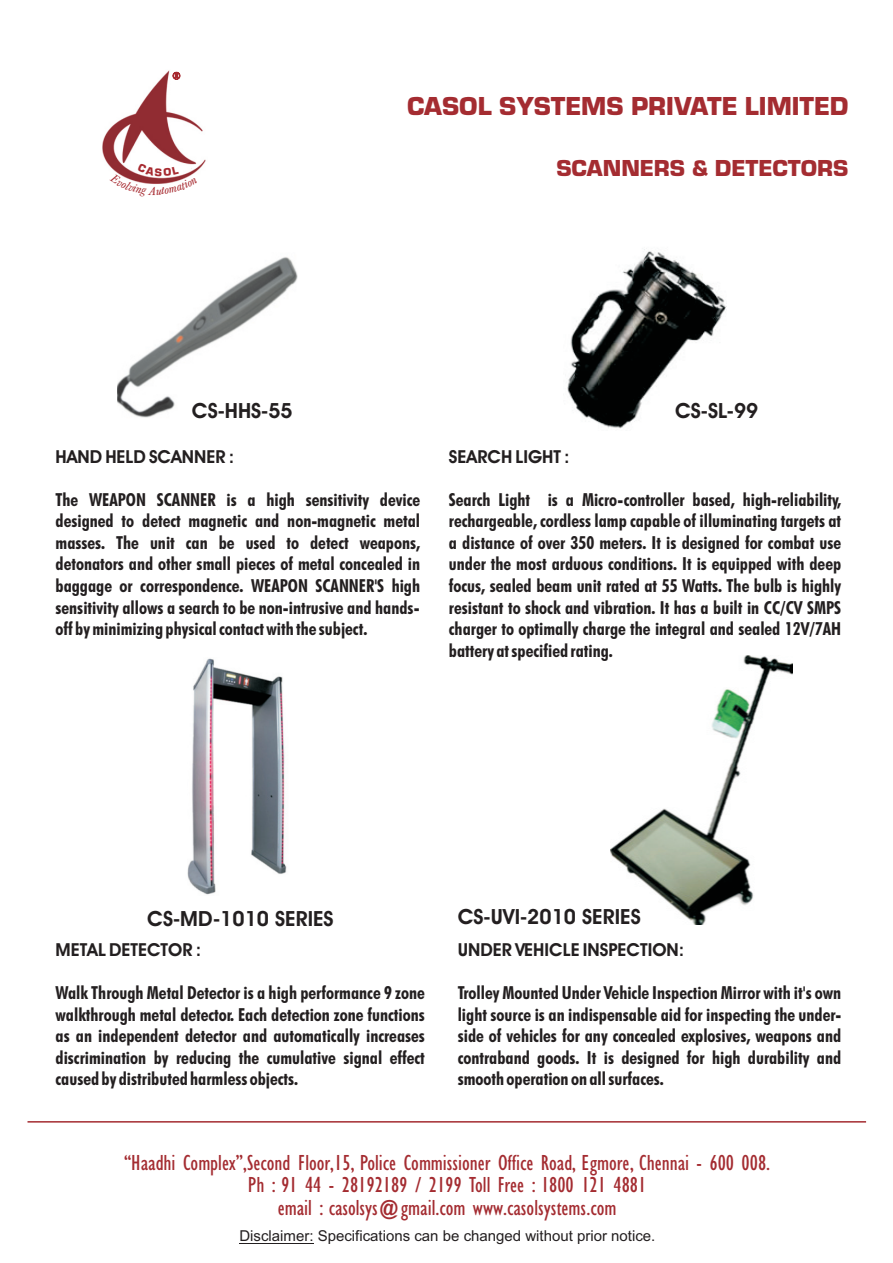
<style>
.page{position:relative;width:893px;height:1263px;background:#fff}
.page>*{position:absolute;margin:0;border:0;box-sizing:border-box;transform-origin:0 0}
.t1{font:27px "Eurostile Black DTC";color:#a42c31}
.t2{font:24px "Eurostile Black DTC";color:#a42c31}
.t3{font:condensed 22.5px/22.5px "Gill Sans";color:#a42c31;text-align:center}
.t4{font:700 21px "Avant Garde IT Cby BT";color:#231f20}
.t5{font:700 condensed 18px/21.6px "Futura BT";color:#231f20;text-align:justify}
.t6{font:700 18px "Avant Garde IT Cby BT";color:#231f20}
.t7{font:15px "Arial";color:#231f20}
.t8{font:italic 12px "Baskerville";color:#a72a30}
</style>
<div class="page">
<img style="left:610px;top:655px;width:183px;height:270px">
<img style="left:187px;top:658px;width:100px;height:237px">
<img style="left:102px;top:70px;width:104px;height:100px">
<svg style="left:173px;top:72px;width:7px;height:8px"></svg>
<hr style="left:28px;top:1121px;width:838px;height:1px;background:#a42c31">
<img style="left:118px;top:257px;width:180px;height:161px">
<img style="left:567px;top:249px;width:160px;height:180px">
<hr style="left:239px;top:1243px;width:75px;height:1px;background:#231f20">
<svg style="left:110px;top:163px;width:88px;height:21px"></svg>
<h1 class="t1" style="left:407px;top:97px;width:443px">CASOL SYSTEMS PRIVATE LIMITED</h1>
<p class="t8" style="left:149px;top:186px;width:9px">A</p>
<h2 class="t2" style="left:556px;top:160px;width:294px">SCANNERS &amp; DETECTORS</h2>
<p class="t4" style="left:192px;top:402px;width:102px">CS-HHS-55</p>
<p class="t4" style="left:675px;top:402px;width:85px">CS-SL-99</p>
<p class="t6" style="left:56px;top:449px;width:180px">HAND HELD SCANNER :</p>
<p class="t5" style="left:56px;top:490px;width:366px">The WEAPON SCANNER is a high sensitivity device designed to detect magnetic and non-magnetic metal masses. The unit can be used to detect weapons, detonators and other small pieces of metal concealed in baggage or correspondence. WEAPON SCANNER'S high sensitivity allows a search to be non-intrusive and hands&shy;off by minimizing physical contact with the subject.</p>
<p class="t6" style="left:449px;top:449px;width:122px">SEARCH LIGHT :</p>
<p class="t5" style="left:449px;top:490px;width:394px">Search Light is a Micro-controller based, high-reliability, rechargeable, cordless lamp capable of illuminating targets at a distance of over 350 meters. It is designed for combat use under the most arduous conditions. It is equipped with deep focus, sealed beam unit rated at 55 Watts. The bulb is highly resistant to shock and vibration. It has a built in CC/CV SMPS charger to optimally charge the integral and sealed 12V/7AH battery at specified rating.</p>
<p class="t4" style="left:147px;top:910px;width:188px">CS-MD-1010 SERIES</p>
<p class="t4" style="left:458px;top:908px;width:184px">CS-UVI-2010 SERIES</p>
<p class="t6" style="left:56px;top:942px;width:147px">METAL DETECTOR :</p>
<p class="t5" style="left:56px;top:983px;width:371px">Walk Through Metal Detector is a high performance 9 zone walkthrough metal detector. Each detection zone functions as an independent detector and automatically increases discrimination by reducing the cumulative signal effect caused by distributed harmless objects.</p>
<p class="t6" style="left:458px;top:942px;width:228px">UNDER VEHICLE INSPECTION:</p>
<p class="t5" style="left:458px;top:983px;width:385px">Trolley Mounted Under Vehicle Inspection Mirror with it's own light source is an indispensable aid for inspecting the under&shy;side of vehicles for any concealed explosives, weapons and contraband goods. It is designed for high durability and smooth operation on all surfaces.</p>
<p class="t3" style="left:124px;top:1154px;width:648px">“Haadhi Complex”,Second Floor,15, Police Commissioner Office Road, Egmore, Chennai - 600 008.<br>Ph : 91 44 - 28192189 / 2199 Toll Free : 1800 121 4881<br>email : casolsys@gmail.com www.casolsystems.com</p>
<p class="t7" style="left:239px;top:1230px;width:417px">Disclaimer: Specifications can be changed without prior notice.</p>
</div>
